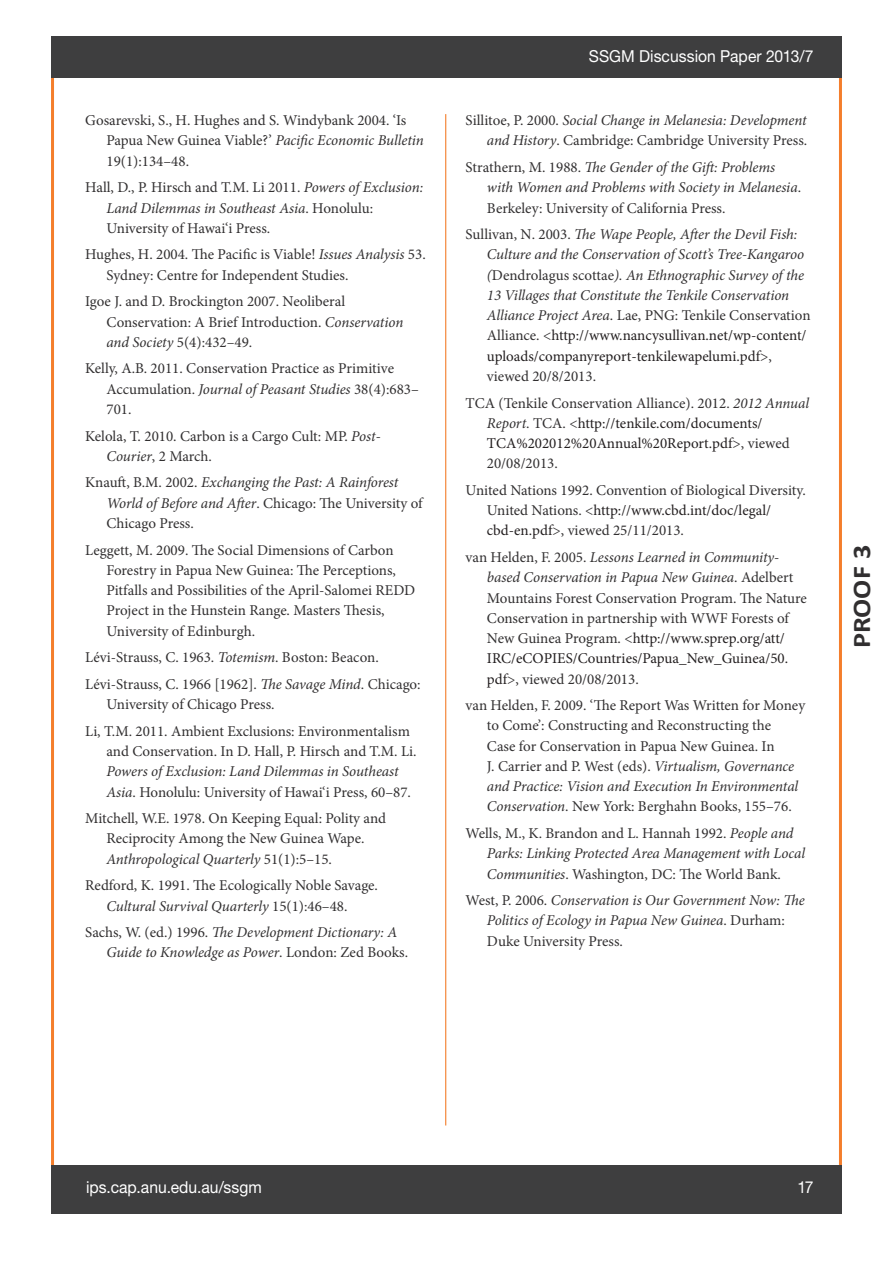
<style>
.page{position:relative;width:893px;height:1263px;background:#fff}
.page>*{position:absolute;margin:0;border:0;box-sizing:border-box;transform-origin:0 0}
.t1{font:700 25.5px "Calibri";color:#312f30;scale:1.11 1}
.t2{font:16.5px "Helvetica Neue LT Std";color:#fff;scale:.95 1}
.t3{font:15px/20.2px "Minion Pro";color:#312f30}
.t4{font:italic 15px/20.2px "Minion Pro";letter-spacing:-.005em;color:#312f30}
.s1{font-style:italic}
.s2{font-style:normal}
.s3{font-style:normal;color:#231f20}
.s4{color:#231f20}
</style>
<div class="page">
<div style="left:51px;top:1165px;width:790px;height:49px;background:#3e3e3f"></div>
<hr style="left:445px;top:114px;width:1px;height:1011px;background:#f47e2c">
<div style="left:51px;top:36px;width:791px;height:42px;background:#3e3e3f"></div>
<p class="t3" style="left:106px;top:110px;width:319px;text-indent:-21px">Gosarevski, S., H. Hughes and S. Windybank 2004. ‘Is<br>Papua New Guinea Viable?’ <span class="s1">Pacific Economic Bulletin<br></span>19(1):134–48.</p>
<p class="t3" style="left:106px;top:177px;width:318px;text-indent:-21px">Hall, D., P. Hirsch and T.M. Li 2011. <span class="s1">Powers of Exclusion:<br>Land Dilemmas in Southeast Asia</span>. Honolulu:<br>University of Hawai‘i Press.</p>
<p class="t3" style="left:106px;top:245px;width:321px;text-indent:-21px">Hughes, H. 2004. The Pacific is Viable! <span class="s1">Issues Analysis</span> 53.<br>Sydney: Centre for Independent Studies.</p>
<p class="t3" style="left:106px;top:291px;width:298px;text-indent:-21px">Igoe J. and D. Brockington 2007. Neoliberal<br>Conservation: A Brief Introduction. <span class="s1">Conservation and Society</span> 5(4):432–49.</p>
<p class="t3" style="left:106px;top:359px;width:314px;text-indent:-21px">Kelly, A.B. 2011. Conservation Practice as Primitive<br>Accumulation. <span class="s1">Journal of Peasant Studies</span> 38(4):683–<br>701.</p>
<p class="t3" style="left:106px;top:426px;width:276px;text-indent:-21px">Kelola, T. 2010. Carbon is a Cargo Cult: MP. <span class="s1">Post-<br>Courier</span>, 2 March.</p>
<p class="t3" style="left:106px;top:473px;width:318px;text-indent:-21px">Knauft, B.M. 2002. <span class="s1">Exchanging the Past: A Rainforest<br>World of Before and After</span>. Chicago: The University of<br>Chicago Press.</p>
<p class="t3" style="left:106px;top:540px;width:310px;text-indent:-21px">Leggett, M. 2009. The Social Dimensions of Carbon Forestry in Papua New Guinea: The Perceptions, Pitfalls and Possibilities of the April-Salomei REDD Project in the Hunstein Range. Masters Thesis, University of Edinburgh.</p>
<p class="t3" style="left:85px;top:644px;width:337px;line-height:26.7px">Lévi-Strauss, C. 1963. <span class="s1">Totemism</span>. Boston: Beacon.<br>Lévi-Strauss, C. 1966 [1962]. <span class="s1">The Savage Mind</span>. Chicago:</p>
<p class="t3" style="left:85px;top:691px;width:326px;line-height:26.7px;text-indent:21px">University of Chicago Press.<br>Li, T.M. 2011. Ambient Exclusions: Environmentalism</p>
<p class="t3" style="left:106px;top:741px;width:312px">and Conservation. In D. Hall, P. Hirsch and T.M. Li.</p>
<p class="t4" style="left:106px;top:761px;width:306px">Powers of Exclusion: Land Dilemmas in Southeast<br>Asia<span class="s2">. Honolulu: University of Hawai‘i Press, 60–87.</span></p>
<p class="t3" style="left:106px;top:808px;width:281px;text-indent:-21px">Mitchell, W.E. 1978. On Keeping Equal: Polity and<br>Reciprocity Among the New Guinea Wape.<br><span class="s1">Anthropological Quarterly</span> 51(1):5–15.</p>
<p class="t3" style="left:106px;top:875px;width:273px;text-indent:-21px">Redford, K. 1991. The Ecologically Noble Savage.<br><span class="s1">Cultural Survival Quarterly</span> 15(1):46–48.</p>
<p class="t4" style="left:106px;top:922px;width:303px;text-indent:-21px"><span class="s2">Sachs, W. (ed.) 1996.</span> The Development Dictionary: A<br>Guide to Knowledge as Power<span class="s2">. London: Zed Books.</span></p>
<p class="t2" style="left:589px;top:47px;width:238px">SSGM Discussion Paper 2013/7</p>
<p class="t3" style="left:466px;top:110px;width:343px;text-align:right">Sillitoe, P. 2000. <span class="s1">Social Change in Melanesia: Development and History</span>. Cambridge: Cambridge University Press.</p>
<p class="t4" style="left:487px;top:157px;width:316px;text-indent:-21px"><span class="s2">Strathern, M. 1988.</span> The Gender of the Gift: Problems with Women and Problems with Society in Melanesia<span class="s2">.<br>Berkeley: University of California Press.</span></p>
<p class="t4" style="left:487px;top:224px;width:325px;text-indent:-21px"><span class="s2">Sullivan, N. 2003.</span> The Wape People, After the Devil Fish:<br>Culture and the Conservation of Scott’s Tree-Kangaroo (<span class="s2">Dendrolagus scottae</span>). An Ethnographic Survey of the 13 Villages that Constitute the Tenkile Conservation Alliance Project Area<span class="s2">. Lae, PNG: Tenkile Conservation Alliance. &lt;</span><span class="s3">http://www.nancysullivan.net/wp-content/ uploads/companyreport-tenkilewapelumi.pdf</span><span class="s2">&gt;, viewed 20/8/2013.</span></p>
<p class="t3" style="left:487px;top:393px;width:324px;text-indent:-21px">TCA (Tenkile Conservation Alliance). 2012. <span class="s1">2012 Annual Report</span>. TCA. &lt;<span class="s4">http://tenkile.com/documents/ TCA%202012%20Annual%20Report.pdf</span>&gt;, viewed 20/08/2013.</p>
<p class="t3" style="left:487px;top:480px;width:320px;text-indent:-21px">United Nations 1992. Convention of Biological Diversity.<br>United Nations. &lt;<span class="s4">http://www.cbd.int/doc/legal/ cbd-en.pdf</span>&gt;, viewed 25/11/2013.</p>
<p class="t3" style="left:487px;top:547px;width:322px;text-indent:-21px">van Helden, F. 2005. <span class="s1">Lessons Learned in Community&shy;based Conservation in Papua New Guinea</span>. Adelbert Mountains Forest Conservation Program. The Nature Conservation in partnership with WWF Forests of New Guinea Program. &lt;<span class="s4">http://www.sprep.org/att/ IRC/eCOPIES/Countries/Papua_New_Guinea/50. pdf</span>&gt;, viewed 20/08/2013.</p>
<p class="t3" style="left:487px;top:695px;width:320px;text-indent:-21px">van Helden, F. 2009. ‘The Report Was Written for Money to Come’: Constructing and Reconstructing the<br>Case for Conservation in Papua New Guinea. In<br>J. Carrier and P. West (eds). <span class="s1">Virtualism, Governance and Practice: Vision and Execution In Environmental Conservation</span>. New York: Berghahn Books, 155–76.</p>
<p class="t4" style="left:487px;top:823px;width:320px;text-indent:-21px"><span class="s2">Wells, M., K. Brandon and L. Hannah 1992.</span> People and<br>Parks: Linking Protected Area Management with Local<br>Communities<span class="s2">. Washington, DC: The World Bank.</span></p>
<p class="t4" style="left:487px;top:890px;width:319px;text-indent:-21px"><span class="s2">West, P. 2006.</span> Conservation is Our Government Now: The<br>Politics of Ecology in Papua New Guinea<span class="s2">. Durham:<br>Duke University Press.</span></p>
<h1 class="t1" style="left:846px;top:648px;width:95px;rotate:-90deg">PROOF 3</h1>
<p class="t2" style="left:86px;top:1177px;width:186px">ips.cap.anu.edu.au/ssgm</p>
<p class="t2" style="left:797px;top:1177px;width:18px">17</p>
</div>
